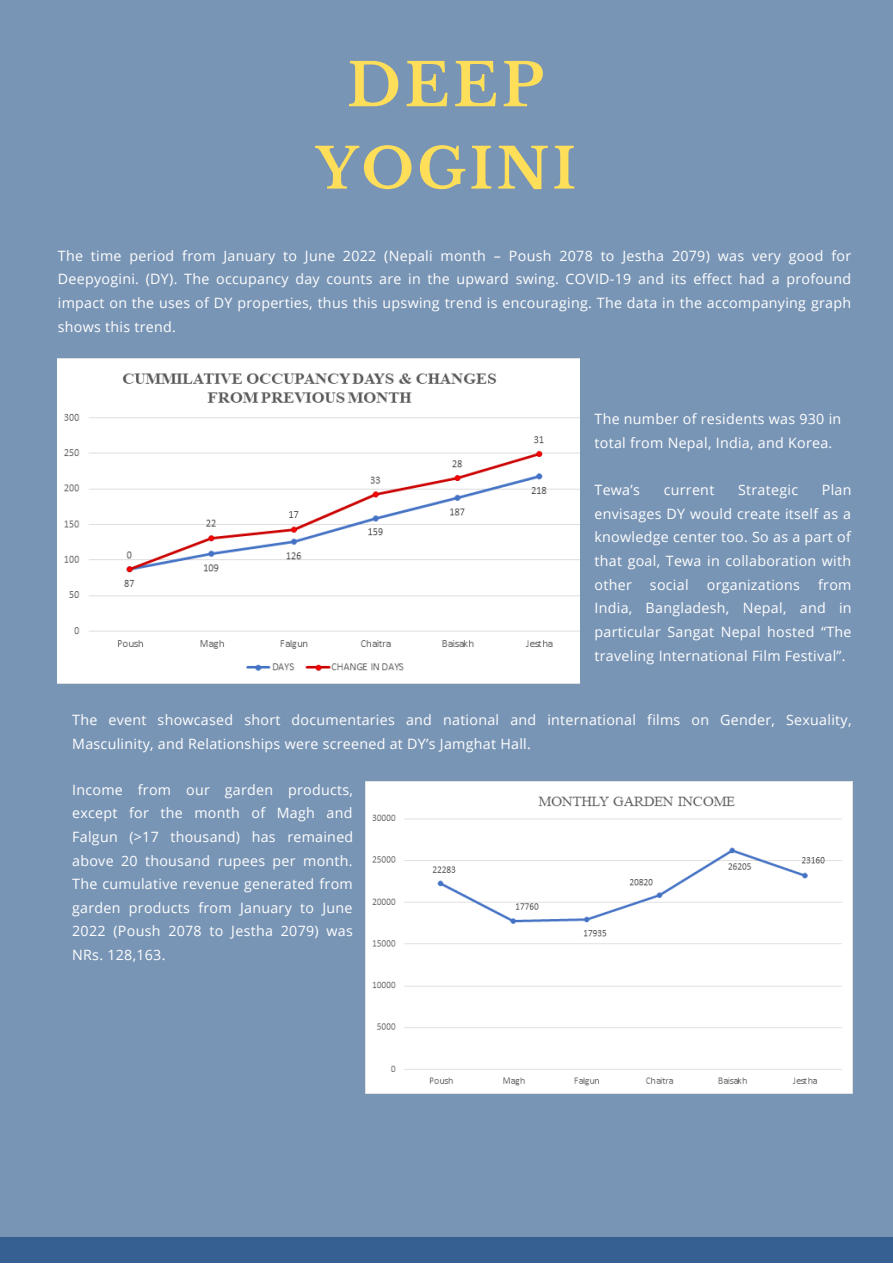
<style>
.page{position:relative;width:893px;height:1264px;background:#fff}
.page>*{position:absolute;margin:0;border:0;box-sizing:border-box;transform-origin:0 0}
.t1{font:700 58.8px "Libre Baskerville";color:#ffde59}
.t2{font:700 55.65px "Libre Baskerville";letter-spacing:.06em;color:#ffde59}
.t3{font:14.25px/23.5px "Open Sans";letter-spacing:.02em;color:#fff;text-align:justify}
</style>
<div class="page">
<div style="left:0;top:0;width:892px;height:1262px;background:#7995b5"></div>
<img style="left:58px;top:358px;width:521px;height:325px">
<div style="left:0;top:1237px;width:892px;height:25px;background:#366091"></div>
<div style="left:365px;top:781px;width:487px;height:312px;background:#fff"></div>
<h1 class="t1" style="left:347px;top:49px;width:198px">DEEP</h1>
<h2 class="t2" style="left:316px;top:135px;width:262px">YOGINI</h2>
<p class="t3" style="left:58px;top:243px;width:794px">The time period from January to June 2022 (Nepali month – Poush 2078 to Jestha 2079) was very good for Deepyogini. (DY). The occupancy day counts are in the upward swing. COVID-19 and its effect had a profound impact on the uses of DY properties, thus this upswing trend is encouraging. The data in the accompanying graph shows this trend.</p>
<p class="t3" style="left:594px;top:407px;width:248px">The number of residents was 930 in total from Nepal, India, and Korea.</p>
<p class="t3" style="left:594px;top:478px;width:47px">Tewa’s</p>
<p class="t3" style="left:663px;top:478px;width:52px">current</p>
<p class="t3" style="left:738px;top:478px;width:61px">Strategic</p>
<p class="t3" style="left:594px;top:478px;width:258px;text-indent:227px">Plan envisages DY would create itself as a knowledge center too. So as a part of that goal, Tewa in collaboration with other</p>
<p class="t3" style="left:594px;top:572px;width:258px;text-indent:223px">from India, Bangladesh, Nepal, and in particular Sangat Nepal hosted “The traveling International Film Festival”.</p>
<p class="t3" style="left:650px;top:572px;width:40px">social</p>
<p class="t3" style="left:706px;top:572px;width:95px">organizations</p>
<p class="t3" style="left:72px;top:708px;width:780px">The event showcased short documentaries and national and international films on Gender, Sexuality,<br>Masculinity, and Relationships were screened at DY’s Jamghat Hall.</p>
<p class="t3" style="left:72px;top:777px;width:282px">Income from our garden products, except for the month of Magh and Falgun (&gt;17 thousand) has remained above 20 thousand rupees per month.<br>The cumulative revenue generated from garden products from January to June 2022 (Poush 2078 to Jestha 2079) was NRs. 128,163.</p>
</div>
